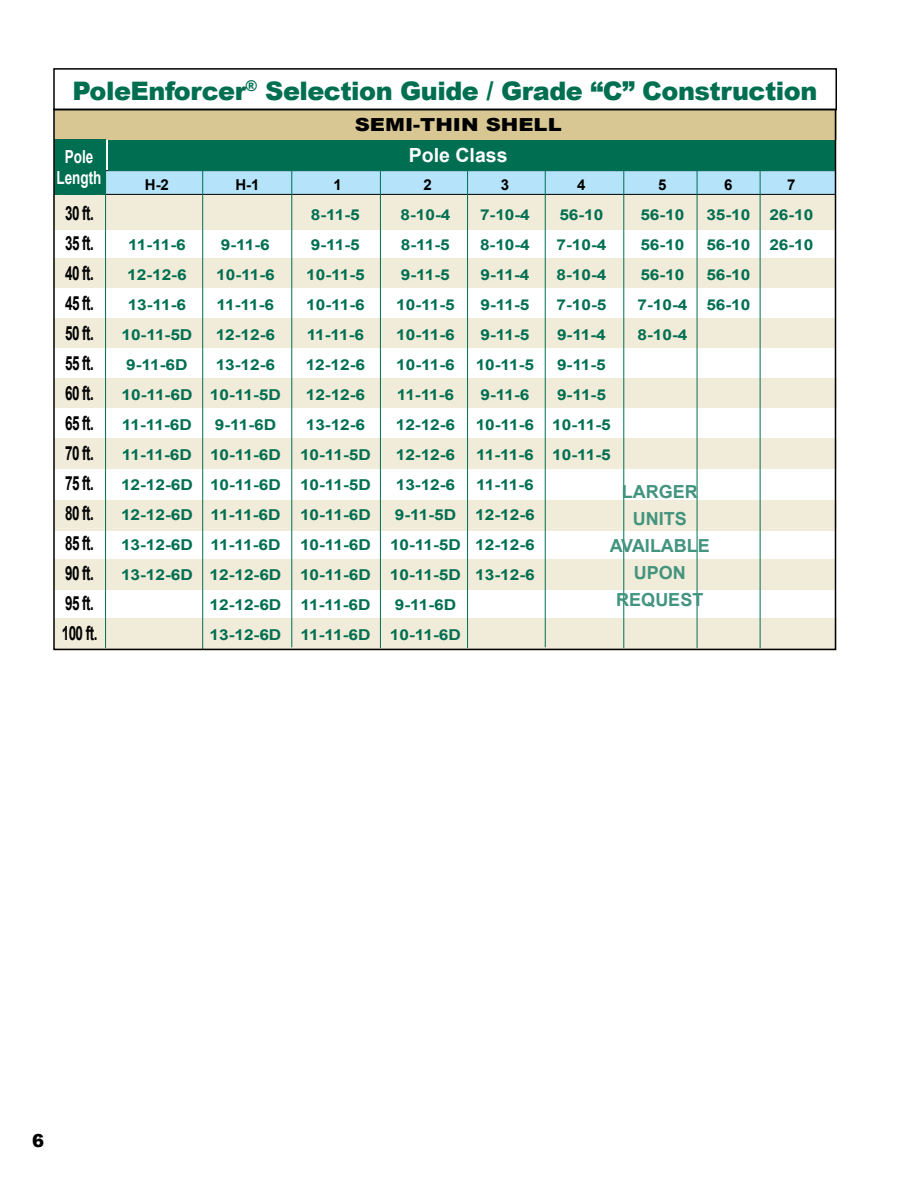
<style>
.page{position:relative;width:918px;height:1188px;background:#fff}
.page>*{position:absolute;margin:0;border:0;box-sizing:border-box;transform-origin:0 0}
.t1{font:900 25.5px "Arial";letter-spacing:-.02em;color:#006f51}
.t2{font:700 19.5px/30px "Arial";letter-spacing:-.04em;color:#000;scale:.69 1}
.t3{font:700 19.5px "Arial";color:#fff}
.t4{font:700 18px/27px "Arial";color:#42947e;text-align:center}
.t5{font:900 18px "Arial";color:#000;scale:1.17 1}
.t6{font:700 18px/21.6px "Arial";color:#fff;text-align:center;scale:.75 1}
.t7{font:900 18px "Arial";color:#000}
.t8{font:700 15px "Arial";color:#006f51;scale:1.15 1}
.t9{font:700 15px "Arial";letter-spacing:-.025em;color:#006f51;scale:1.15 1}
.t10{font:700 15px "Arial";color:#000}
</style>
<div class="page">
<div style="left:54px;top:109px;width:782px;height:31px;background:#d8c793"></div>
<div style="left:100px;top:171px;width:736px;height:23px;background:#b4e3fa"></div>
<div style="left:100px;top:170px;width:736px;height:25px;border:1px solid #000"></div>
<div style="left:54px;top:140px;width:51px;height:55px;background:#006f51"></div>
<div style="left:53px;top:319px;width:783px;height:29px;background:#f1ebd9"></div>
<div style="left:54px;top:378px;width:782px;height:30px;background:#f1ebd9"></div>
<div style="left:54px;top:438px;width:782px;height:31px;background:#f1ebd9"></div>
<div style="left:54px;top:500px;width:782px;height:31px;background:#f1ebd9"></div>
<div style="left:53px;top:559px;width:783px;height:31px;background:#f1ebd9"></div>
<div style="left:54px;top:618px;width:782px;height:32px;background:#f1ebd9"></div>
<div style="left:53px;top:259px;width:783px;height:29px;background:#f1ebd9"></div>
<div style="left:53px;top:195px;width:783px;height:35px;background:#f1ebd9"></div>
<div style="left:108px;top:140px;width:728px;height:31px;background:#006f51"></div>
<hr style="left:202px;top:140px;width:1px;height:509px;background:#006f51">
<hr style="left:105px;top:139px;width:1px;height:509px;background:#006f51">
<hr style="left:291px;top:163px;width:1px;height:484px;background:#006f51">
<hr style="left:380px;top:164px;width:1px;height:484px;background:#006f51">
<hr style="left:467px;top:164px;width:1px;height:484px;background:#006f51">
<hr style="left:545px;top:163px;width:1px;height:484px;background:#006f51">
<hr style="left:623px;top:164px;width:1px;height:484px;background:#006f51">
<hr style="left:697px;top:164px;width:1px;height:484px;background:#006f51">
<hr style="left:760px;top:164px;width:1px;height:484px;background:#006f51">
<div style="left:53px;top:68px;width:784px;height:42px;border:2px solid #000"></div>
<h1 class="t1" style="left:72px;top:72px;width:747px">PoleEnforcer<sup>®</sup> Selection Guide / Grade “C” Construction</h1>
<p class="t5" style="left:355px;top:111px;width:178px">SEMI-THIN SHELL</p>
<p class="t6" style="left:57px;top:146px;width:61px">Pole<br>Length</p>
<h2 class="t2" style="left:62px;top:199px;width:53px">30 ft.<br>35 ft.<br>40 ft.<br>45 ft.<br>50 ft.<br>55 ft.<br>60 ft.<br>65 ft.<br>70 ft.<br>75 ft.<br>80 ft.<br>85 ft.<br>90 ft.<br>95 ft.<br>100 ft.</h2>
<h2 class="t3" style="left:409px;top:142px;width:100px">Pole Class</h2>
<p class="t10" style="left:145px;top:174px;width:26px">H-2</p>
<p class="t10" style="left:235px;top:174px;width:26px">H-1</p>
<p class="t10" style="left:333px;top:174px;width:10px">1</p>
<p class="t10" style="left:423px;top:174px;width:10px">2</p>
<p class="t10" style="left:501px;top:174px;width:10px">3</p>
<p class="t10" style="left:577px;top:174px;width:10px">4</p>
<p class="t10" style="left:658px;top:174px;width:10px">5</p>
<p class="t10" style="left:724px;top:174px;width:10px">6</p>
<p class="t10" style="left:787px;top:174px;width:10px">7</p>
<p class="t8" style="left:311px;top:204px;width:44px">8-11-5</p>
<p class="t8" style="left:401px;top:204px;width:45px">8-10-4</p>
<p class="t8" style="left:480px;top:204px;width:45px">7-10-4</p>
<p class="t8" style="left:559px;top:204px;width:40px">56-10</p>
<p class="t8" style="left:640px;top:204px;width:40px">56-10</p>
<p class="t8" style="left:706px;top:204px;width:40px">35-10</p>
<p class="t8" style="left:769px;top:204px;width:40px">26-10</p>
<p class="t8" style="left:128px;top:234px;width:52px">11-11-6</p>
<p class="t8" style="left:221px;top:234px;width:44px">9-11-6</p>
<p class="t8" style="left:311px;top:234px;width:44px">9-11-5</p>
<p class="t8" style="left:401px;top:234px;width:44px">8-11-5</p>
<p class="t8" style="left:480px;top:234px;width:45px">8-10-4</p>
<p class="t8" style="left:557px;top:234px;width:45px">7-10-4</p>
<p class="t8" style="left:640px;top:234px;width:40px">56-10</p>
<p class="t8" style="left:706px;top:234px;width:40px">56-10</p>
<p class="t8" style="left:769px;top:234px;width:40px">26-10</p>
<p class="t8" style="left:127px;top:264px;width:53px">12-12-6</p>
<p class="t8" style="left:216px;top:264px;width:52px">10-11-6</p>
<p class="t8" style="left:306px;top:264px;width:52px">10-11-5</p>
<p class="t8" style="left:401px;top:264px;width:44px">9-11-5</p>
<p class="t8" style="left:480px;top:264px;width:44px">9-11-4</p>
<p class="t8" style="left:556px;top:264px;width:45px">8-10-4</p>
<p class="t8" style="left:640px;top:264px;width:40px">56-10</p>
<p class="t8" style="left:706px;top:264px;width:40px">56-10</p>
<p class="t8" style="left:128px;top:294px;width:52px">13-11-6</p>
<p class="t8" style="left:217px;top:294px;width:52px">11-11-6</p>
<p class="t8" style="left:306px;top:294px;width:52px">10-11-6</p>
<p class="t8" style="left:396px;top:294px;width:52px">10-11-5</p>
<p class="t8" style="left:480px;top:294px;width:44px">9-11-5</p>
<p class="t8" style="left:556px;top:294px;width:45px">7-10-5</p>
<p class="t8" style="left:637px;top:294px;width:45px">7-10-4</p>
<p class="t8" style="left:706px;top:294px;width:40px">56-10</p>
<p class="t8" style="left:121px;top:324px;width:63px">10-11-5D</p>
<p class="t8" style="left:216px;top:324px;width:53px">12-12-6</p>
<p class="t8" style="left:307px;top:324px;width:52px">11-11-6</p>
<p class="t8" style="left:396px;top:324px;width:52px">10-11-6</p>
<p class="t8" style="left:481px;top:324px;width:44px">9-11-5</p>
<p class="t8" style="left:557px;top:324px;width:44px">9-11-4</p>
<p class="t8" style="left:638px;top:324px;width:45px">8-10-4</p>
<p class="t8" style="left:126px;top:354px;width:55px">9-11-6D</p>
<p class="t8" style="left:216px;top:354px;width:53px">13-12-6</p>
<p class="t8" style="left:306px;top:354px;width:53px">12-12-6</p>
<p class="t8" style="left:396px;top:354px;width:52px">10-11-6</p>
<p class="t8" style="left:476px;top:354px;width:52px">10-11-5</p>
<p class="t8" style="left:557px;top:354px;width:44px">9-11-5</p>
<p class="t8" style="left:122px;top:384px;width:140px">10-11-6D 10-11-5D</p>
<p class="t8" style="left:306px;top:384px;width:53px">12-12-6</p>
<p class="t8" style="left:397px;top:384px;width:52px">11-11-6</p>
<p class="t8" style="left:481px;top:384px;width:44px">9-11-6</p>
<p class="t8" style="left:557px;top:384px;width:44px">9-11-5</p>
<p class="t8" style="left:122px;top:414px;width:62px">11-11-6D</p>
<p class="t8" style="left:215px;top:414px;width:55px">9-11-6D</p>
<p class="t8" style="left:306px;top:414px;width:53px">13-12-6</p>
<p class="t8" style="left:396px;top:414px;width:53px">12-12-6</p>
<p class="t8" style="left:476px;top:414px;width:119px">10-11-6 10-11-5</p>
<p class="t9" style="left:122px;top:444px;width:140px">11-11-6D 10-11-6D</p>
<p class="t8" style="left:300px;top:444px;width:63px">10-11-5D</p>
<p class="t8" style="left:396px;top:444px;width:53px">12-12-6</p>
<p class="t8" style="left:476px;top:444px;width:118px">11-11-6 10-11-5</p>
<p class="t8" style="left:121px;top:474px;width:141px">12-12-6D 10-11-6D</p>
<p class="t8" style="left:300px;top:474px;width:63px">10-11-5D</p>
<p class="t8" style="left:396px;top:474px;width:53px">13-12-6</p>
<p class="t8" style="left:476px;top:474px;width:52px">11-11-6</p>
<p class="t8" style="left:121px;top:504px;width:140px">12-12-6D 11-11-6D</p>
<p class="t8" style="left:300px;top:504px;width:63px">10-11-6D</p>
<p class="t8" style="left:395px;top:504px;width:55px">9-11-5D</p>
<p class="t8" style="left:475px;top:504px;width:53px">12-12-6</p>
<p class="t8" style="left:121px;top:534px;width:140px">13-12-6D 11-11-6D</p>
<p class="t8" style="left:300px;top:534px;width:63px">10-11-6D</p>
<p class="t8" style="left:390px;top:534px;width:127px">10-11-5D 12-12-6</p>
<p class="t8" style="left:121px;top:564px;width:219px">13-12-6D 12-12-6D 10-11-6D</p>
<p class="t8" style="left:390px;top:564px;width:127px">10-11-5D 13-12-6</p>
<p class="t8" style="left:210px;top:594px;width:64px">12-12-6D</p>
<p class="t8" style="left:300px;top:594px;width:62px">11-11-6D</p>
<p class="t8" style="left:395px;top:594px;width:55px">9-11-6D</p>
<p class="t8" style="left:210px;top:624px;width:64px">13-12-6D</p>
<p class="t8" style="left:300px;top:624px;width:62px">11-11-6D</p>
<p class="t8" style="left:390px;top:624px;width:63px">10-11-6D</p>
<p class="t4" style="left:610px;top:479px;width:102px">LARGER<br>UNITS<br>AVAILABLE<br>UPON<br>REQUEST</p>
<p class="t7" style="left:32px;top:1128px;width:14px">6</p>
</div>
